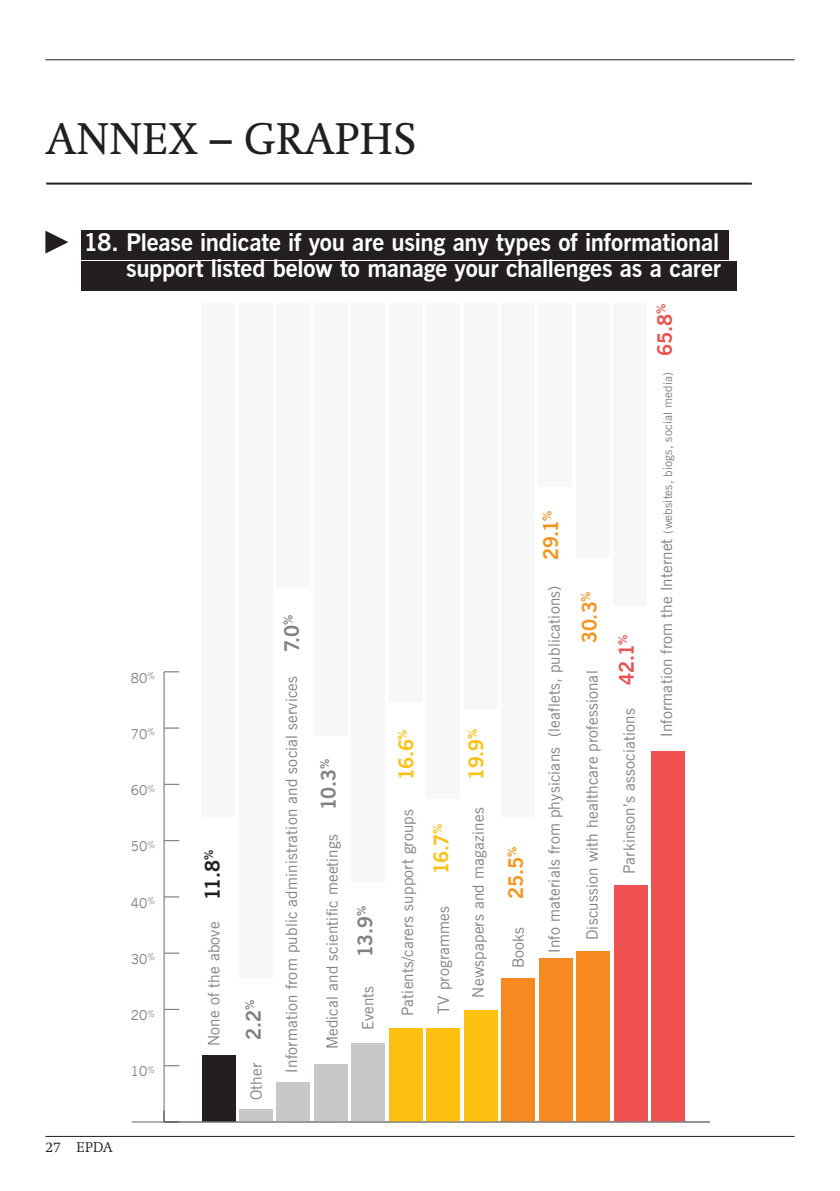
<style>
.page{position:relative;width:840px;height:1191px;background:#fff}
.page>*{position:absolute;margin:0;border:0;box-sizing:border-box;transform-origin:0 0}
.t1{font:44px "Swift";letter-spacing:.015em;color:#231f20}
.t2{font:700 24px/26px "News Gothic BT";letter-spacing:-.01em;color:#fff;text-align:right}
.t3{font:700 20px/36.8px "News Gothic BT";letter-spacing:-.01em;color:#f7931d}
.t4{font:700 20px "News Gothic BT";color:#808285}
.t5{font:700 20px "News Gothic BT";color:#fec00f}
.t6{font:700 20px "News Gothic BT";color:#231f20}
.t7{font:700 20px "News Gothic BT";color:#ed514f}
.t8{font:15.6px "News Gothic BT";letter-spacing:.015em;color:#808285}
.t9{font:300 14px "Swift";letter-spacing:.01em;color:#231f20}
.t10{font:13.2px "News Gothic";color:#808285}
.t11{font:12px "News Gothic BT";letter-spacing:.015em;color:#808285}
.s1{color:#ed514f}
.s2{font-size:15.6px}
</style>
<div class="page">
<hr style="left:45px;top:1136px;width:749px;height:1px;background:#231f20">
<hr style="left:45px;top:59px;width:749px;height:1px;background:#231f20">
<hr style="left:131px;top:1121px;width:578px;height:1px;background:#808285">
<hr style="left:163px;top:672px;width:1px;height:450px;background:#808285">
<svg style="left:163px;top:1110px;width:2px;height:12px"></svg>
<svg style="left:164px;top:1065px;width:15px;height:1px"></svg>
<svg style="left:164px;top:1008px;width:15px;height:2px"></svg>
<svg style="left:164px;top:952px;width:15px;height:1px"></svg>
<svg style="left:164px;top:896px;width:15px;height:1px"></svg>
<svg style="left:164px;top:840px;width:15px;height:1px"></svg>
<svg style="left:164px;top:783px;width:15px;height:2px"></svg>
<svg style="left:164px;top:727px;width:15px;height:1px"></svg>
<svg style="left:164px;top:671px;width:15px;height:1px"></svg>
<div style="left:651px;top:751px;width:33px;height:371px;background:#ee5150"></div>
<div style="left:613px;top:885px;width:34px;height:237px;background:#ee5150"></div>
<div style="left:576px;top:951px;width:34px;height:171px;background:#f68a21"></div>
<div style="left:538px;top:958px;width:34px;height:164px;background:#f68a21"></div>
<div style="left:501px;top:978px;width:34px;height:144px;background:#f68a21"></div>
<div style="left:463px;top:1010px;width:34px;height:112px;background:#fcc011"></div>
<div style="left:426px;top:1028px;width:34px;height:94px;background:#fcc011"></div>
<div style="left:389px;top:1028px;width:33px;height:94px;background:#fcc011"></div>
<div style="left:351px;top:1043px;width:34px;height:79px;background:#c7c8ca"></div>
<div style="left:314px;top:1064px;width:33px;height:58px;background:#c7c8ca"></div>
<div style="left:276px;top:1082px;width:34px;height:40px;background:#c7c8ca"></div>
<div style="left:239px;top:1109px;width:34px;height:13px;background:#c7c8ca"></div>
<div style="left:201px;top:1055px;width:34px;height:67px;background:#231f20"></div>
<hr style="left:164px;top:1121px;width:545px;height:1px;background:#808285">
<div style="left:613px;top:303px;width:34px;height:303px;background:#f7f7f7"></div>
<div style="left:575px;top:303px;width:34px;height:255px;background:#f7f7f7"></div>
<div style="left:538px;top:303px;width:34px;height:183px;background:#f7f7f7"></div>
<div style="left:501px;top:303px;width:33px;height:514px;background:#f7f7f7"></div>
<div style="left:463px;top:303px;width:34px;height:406px;background:#f7f7f7"></div>
<div style="left:426px;top:303px;width:33px;height:496px;background:#f7f7f7"></div>
<div style="left:388px;top:303px;width:34px;height:398px;background:#f7f7f7"></div>
<div style="left:351px;top:303px;width:34px;height:578px;background:#f7f7f7"></div>
<div style="left:313px;top:303px;width:34px;height:432px;background:#f7f7f7"></div>
<div style="left:276px;top:303px;width:34px;height:283px;background:#f7f7f7"></div>
<div style="left:239px;top:303px;width:33px;height:674px;background:#f7f7f7"></div>
<div style="left:201px;top:303px;width:34px;height:514px;background:#f7f7f7"></div>
<div style="left:81px;top:230px;width:646px;height:30px;background:#231f20"></div>
<div style="left:81px;top:261px;width:654px;height:30px;background:#231f20"></div>
<hr style="left:46px;top:183px;width:705px;height:2px;background:#231f20">
<svg style="left:45px;top:231px;width:23px;height:22px"></svg>
<h1 class="t1" style="left:46px;top:114px;width:371px">ANNEX – GRAPHS</h1>
<h2 class="t2" style="left:84px;top:230px;width:638px">18. Please indicate if you are using any types of informational support listed below to manage your challenges as a carer</h2>
<p class="t10" style="left:131px;top:670px;width:25px">80<sup>%</sup></p>
<p class="t10" style="left:131px;top:726px;width:25px">70<sup>%</sup></p>
<p class="t10" style="left:131px;top:782px;width:25px">60<sup>%</sup></p>
<p class="t10" style="left:131px;top:839px;width:25px">50<sup>%</sup></p>
<p class="t10" style="left:131px;top:895px;width:25px">40<sup>%</sup></p>
<p class="t10" style="left:131px;top:951px;width:25px">30<sup>%</sup></p>
<p class="t10" style="left:131px;top:1007px;width:25px">20<sup>%</sup></p>
<p class="t10" style="left:131px;top:1064px;width:25px">10<sup>%</sup></p>
<p class="t9" style="left:45px;top:1139px;width:69px">27 EPDA</p>
<p class="t6" style="left:200px;top:900px;width:52px;rotate:-90deg">11.8<sup>%</sup></p>
<p class="t8" style="left:204px;top:1046px;width:126px;rotate:-90deg">None of the above</p>
<p class="t4" style="left:241px;top:1040px;width:42px;rotate:-90deg">2.2<sup>%</sup></p>
<p class="t8" style="left:247px;top:1100px;width:39px;rotate:-90deg">Other</p>
<p class="t4" style="left:279px;top:652px;width:39px;rotate:-90deg">7.0<sup>%</sup></p>
<p class="t8" style="left:282px;top:1072px;width:398px;rotate:-90deg">Information from public administration and social services</p>
<p class="t4" style="left:316px;top:809px;width:52px;rotate:-90deg">10.3<sup>%</sup></p>
<p class="t8" style="left:322px;top:1049px;width:216px;rotate:-90deg">Medical and scientific meetings</p>
<p class="t4" style="left:353px;top:957px;width:53px;rotate:-90deg">13.9<sup>%</sup></p>
<p class="t8" style="left:358px;top:1030px;width:46px;rotate:-90deg">Events</p>
<p class="t5" style="left:394px;top:780px;width:52px;rotate:-90deg">16.6<sup>%</sup></p>
<p class="t8" style="left:398px;top:1016px;width:209px;rotate:-90deg">Patients/carers support groups</p>
<p class="t5" style="left:429px;top:873px;width:52px;rotate:-90deg">16.7<sup>%</sup></p>
<p class="t8" style="left:434px;top:1013px;width:109px;rotate:-90deg">TV programmes</p>
<p class="t5" style="left:464px;top:779px;width:52px;rotate:-90deg">19.9<sup>%</sup></p>
<p class="t8" style="left:468px;top:997px;width:191px;rotate:-90deg">Newspapers and magazines</p>
<p class="t3" style="left:497px;top:898px;width:53px;rotate:-90deg">25.5<sup>%</sup></p>
<p class="t8" style="left:508px;top:968px;width:43px;rotate:-90deg">Books</p>
<p class="t3" style="left:532px;top:560px;width:51px;rotate:-90deg">29.1<sup>%</sup></p>
<p class="t8" style="left:544px;top:952px;width:368px;rotate:-90deg">Info materials from physicians (leaflets, publications)</p>
<p class="t3" style="left:571px;top:685px;width:95px;text-indent:42px;rotate:-90deg">30.3<sup>%<br></sup><span class="s1">42.1</span><sup>%</sup></p>
<p class="t8" style="left:582px;top:940px;width:271px;rotate:-90deg">Discussion with healthcare professional</p>
<p class="t8" style="left:619px;top:874px;width:167px;rotate:-90deg">Parkinson’s associations</p>
<p class="t7" style="left:652px;top:356px;width:54px;rotate:-90deg">65.8<sup>%</sup></p>
<p class="t11" style="left:660px;top:737px;width:367px;rotate:-90deg"><span class="s2">Information from the Internet</span> (websites, biogs, social media)</p>
</div>
